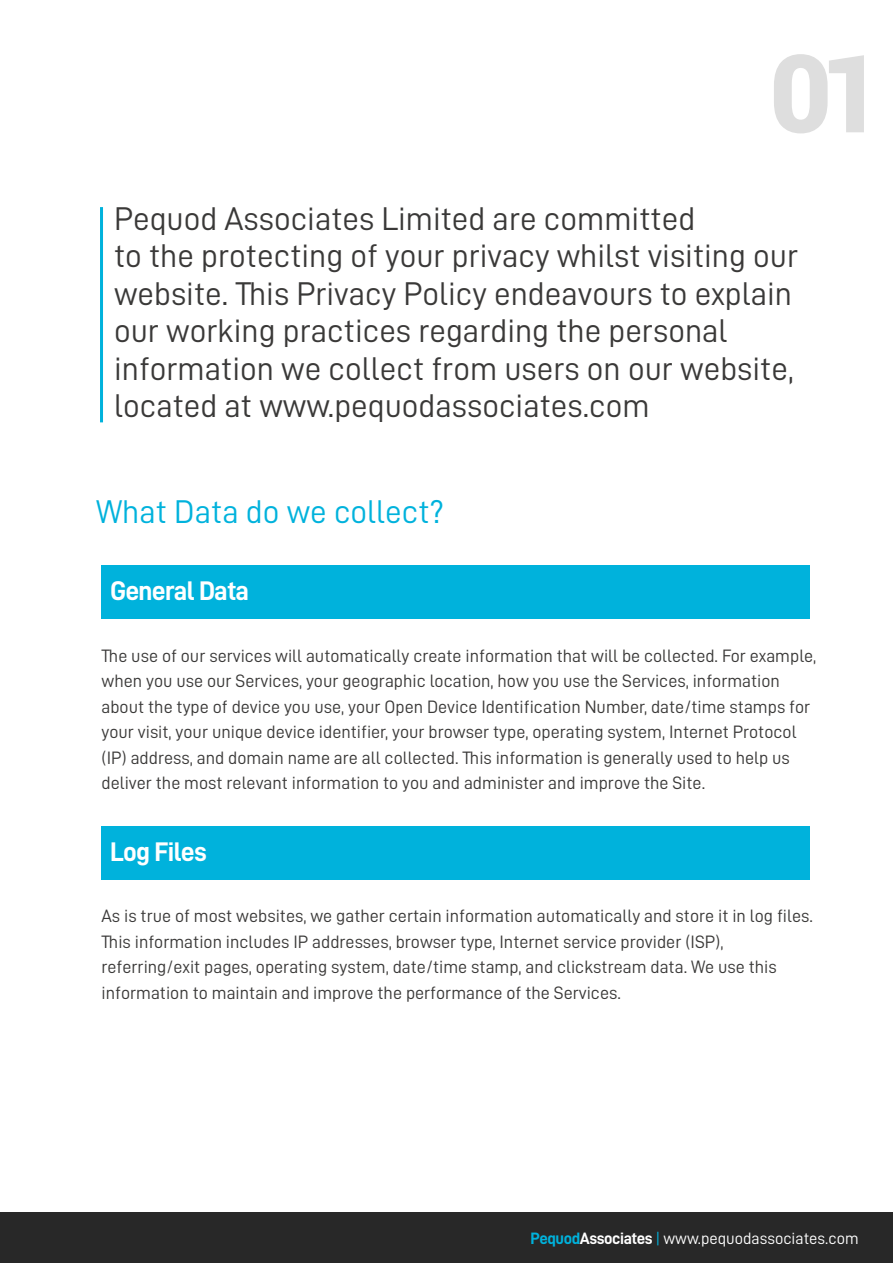
<style>
.page{position:relative;width:893px;height:1263px;background:#fff}
.page>*{position:absolute;margin:0;border:0;box-sizing:border-box;transform-origin:0 0}
.t1{font:900 108.45px "Roboto";color:#dedede}
.t2{font:33px/37.5px "D DIN";color:#3a3938}
.t3{font:33px "D DIN";color:#00b2dc}
.t4{font:27px "D DIN Bold";letter-spacing:-.025em;color:#fff}
.t5{font:18px/25.5px "D DIN";color:#3a3938}
.t6{font:16.5px "D DIN";color:#fff}
.s1{font-family:"D DIN Bold";color:#00b2dc}
.s2{font-family:"D DIN Bold"}
.s3{color:#00b2dc}
</style>
<div class="page">
<div style="left:0;top:1212px;width:892px;height:51px;background:#282828"></div>
<hr style="left:100px;top:207px;width:3px;height:215px;background:#00b2dc">
<div style="left:102px;top:566px;width:708px;height:53px;background:#00b2dc"></div>
<div style="left:102px;top:826px;width:708px;height:54px;background:#00b2dc"></div>
<h1 class="t1" style="left:769px;top:17px;width:116px">01</h1>
<p class="t2" style="left:114px;top:199px;width:686px">Pequod Associates Limited are committed<br>to the protecting of your privacy whilst visiting our website. This Privacy Policy endeavours to explain our working practices regarding the personal information we collect from users on our website, located at www.pequodassociates.com</p>
<h2 class="t3" style="left:96px;top:493px;width:349px">What Data do we collect?</h2>
<h3 class="t4" style="left:110px;top:576px;width:140px">General Data</h3>
<p class="t5" style="left:102px;top:642px;width:716px">The use of our services will automatically create information that will be collected. For example, when you use our Services, your geographic location, how you use the Services, information about the type of device you use, your Open Device Identification Number, date/time stamps for your visit, your unique device identifier, your browser type, operating system, Internet Protocol (IP) address, and domain name are all collected. This information is generally used to help us deliver the most relevant information to you and administer and improve the Site.</p>
<h3 class="t4" style="left:110px;top:837px;width:98px">Log Files</h3>
<p class="t5" style="left:102px;top:903px;width:713px">As is true of most websites, we gather certain information automatically and store it in log files.<br>This information includes IP addresses, browser type, Internet service provider (ISP), referring/exit pages, operating system, date/time stamp, and clickstream data. We use this information to maintain and improve the performance of the Services.</p>
<p class="t6" style="left:530px;top:1229px;width:330px"><span class="s1">Pequod</span><span class="s2">Associates</span> <span class="s3">|</span> www.pequodassociates.com</p>
</div>
